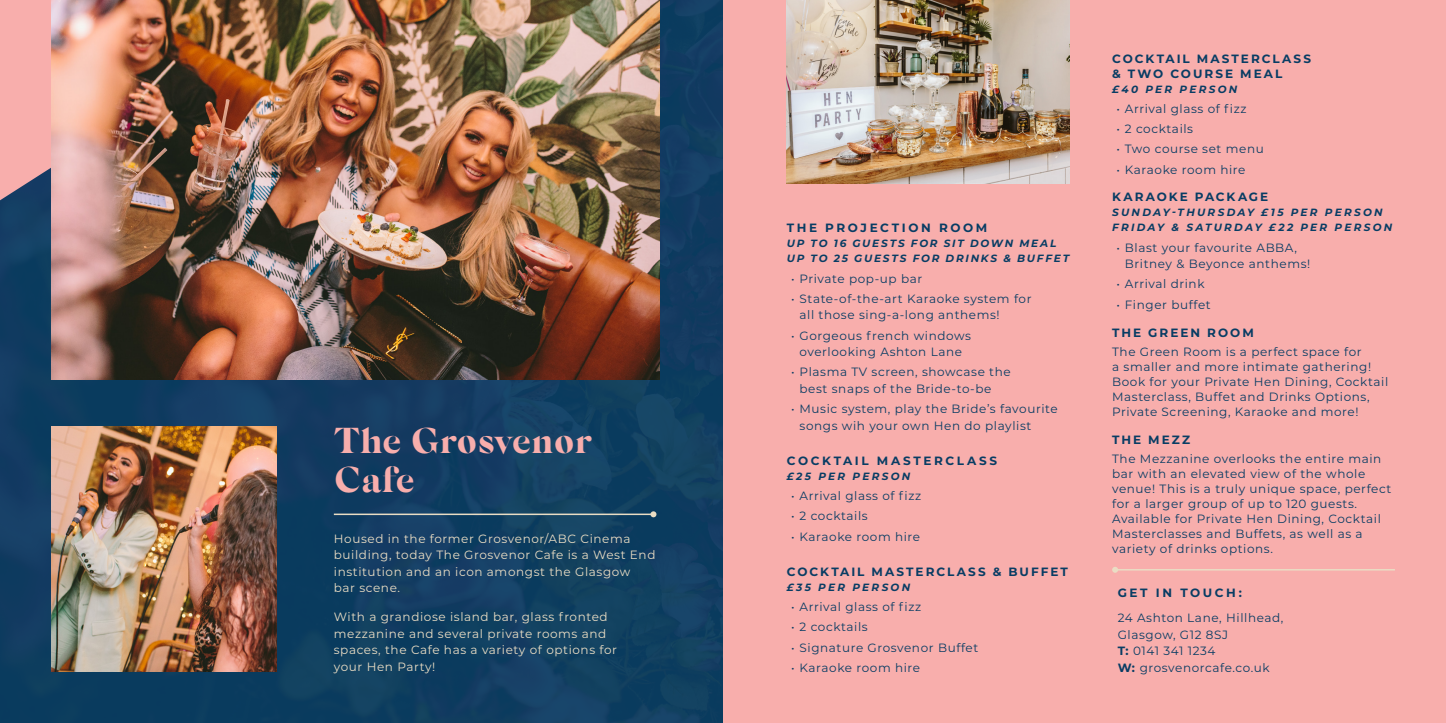
<style>
.page{position:relative;width:1446px;height:723px;background:#fff}
.page>*{position:absolute;margin:0;border:0;box-sizing:border-box;transform-origin:0 0}
.Heading{font:900 36px/39px "Silk Serif";letter-spacing:-.01em;color:#f8aeac}
.Body_Copy{font:12px/15px "Montserrat";letter-spacing:.05em;color:#083d64}
.Body_Copy-2{font:12px/16.5px "Montserrat";letter-spacing:.05em;color:#eaddc4}
.Body_Copy-3{font:700 12px/15px "Montserrat";letter-spacing:.17em;color:#083d64}
.Body_Copy-4{font:700 12px "Montserrat";letter-spacing:.22em;color:#083d64}
.Body_Copy-5{font:700 12px "Montserrat";letter-spacing:.215em;color:#083d64}
.Subheading{font:700 12px "Montserrat";letter-spacing:.215em;color:#083d64}
.Body_Copy-6{font:italic 700 10.5px/15px "Montserrat";letter-spacing:.21em;color:#083d64}
.Body_Copy-7{font:italic 700 10.5px/15px "Montserrat";letter-spacing:.165em;color:#083d64}
.s1{font-weight:700}
</style>
<div class="page">
<img style="left:0;top:0;width:723px;height:723px">
<div style="left:723px;top:0;width:723px;height:723px;background:#f8aeac"></div>
<hr style="left:1115px;top:569px;width:280px;height:1px;background:#eaddc4">
<svg style="left:1112px;top:567px;width:6px;height:6px"></svg>
<img style="left:787px;top:0;width:282px;height:183px">
<img style="left:51px;top:426px;width:225px;height:246px">
<hr style="left:334px;top:513px;width:319px;height:2px;background:#eaddc4">
<svg style="left:650px;top:511px;width:6px;height:6px"></svg>
<svg style="left:0;top:0;width:51px;height:200px;background:#e5a4a6"></svg>
<img style="left:51px;top:0;width:608px;height:379px">
<p class="Heading" style="left:334px;top:421px;width:259px">The Grosvenor<br>Cafe</p>
<p class="Body_Copy-2" style="left:334px;top:530px;width:323px">Housed in the former Grosvenor/ABC Cinema building, today The Grosvenor Cafe is a West End institution and an icon amongst the Glasgow<br>bar scene.</p>
<p class="Body_Copy-2" style="left:334px;top:608px;width:285px">With a grandiose island bar, glass fronted mezzanine and several private rooms and spaces, the Cafe has a variety of options for your Hen Party!</p>
<p class="Body_Copy-5" style="left:787px;top:219px;width:202px">THE PROJECTION ROOM</p>
<p class="Body_Copy-7" style="left:787px;top:235px;width:284px">UP TO 16 GUESTS FOR SIT DOWN MEAL<br>UP TO 25 GUESTS FOR DRINKS &amp; BUFFET</p>
<p class="Body_Copy" style="left:791px;top:270px;width:133px">• Private pop-up bar</p>
<p class="Body_Copy" style="left:799px;top:290px;width:233px;line-height:16.5px;text-indent:-8px">• State-of-the-art Karaoke system for all those sing-a-long anthems!</p>
<p class="Body_Copy" style="left:791px;top:327px;width:181px;line-height:16.5px;text-align:center">• Gorgeous french windows overlooking Ashton Lane</p>
<p class="Body_Copy" style="left:799px;top:363px;width:213px;line-height:16.5px;text-indent:-8px">• Plasma TV screen, showcase the best snaps of the Bride-to-be</p>
<p class="Body_Copy" style="left:799px;top:400px;width:260px;line-height:16.5px;text-indent:-8px">• Music system, play the Bride’s favourite songs wih your own Hen do playlist</p>
<p class="Body_Copy-4" style="left:787px;top:452px;width:212px">COCKTAIL MASTERCLASS</p>
<p class="Body_Copy-6" style="left:787px;top:468px;width:125px">£25 PER PERSON</p>
<p class="Body_Copy" style="left:791px;top:488px;width:132px">• Arrival glass of fizz</p>
<p class="Body_Copy" style="left:791px;top:508px;width:78px">• 2 cocktails</p>
<p class="Body_Copy" style="left:791px;top:528px;width:130px">• Karaoke room hire</p>
<p class="Body_Copy-3" style="left:787px;top:563px;width:283px">COCKTAIL MASTERCLASS &amp; BUFFET</p>
<p class="Body_Copy-6" style="left:787px;top:579px;width:125px">£35 PER PERSON</p>
<p class="Body_Copy" style="left:791px;top:599px;width:132px">• Arrival glass of fizz</p>
<p class="Body_Copy" style="left:791px;top:619px;width:78px">• 2 cocktails</p>
<p class="Body_Copy" style="left:791px;top:639px;width:189px">• Signature Grosvenor Buffet</p>
<p class="Body_Copy" style="left:791px;top:660px;width:130px">• Karaoke room hire</p>
<p class="Body_Copy-3" style="left:1112px;top:50px;width:200px">COCKTAIL MASTERCLASS &amp; TWO COURSE MEAL</p>
<p class="Body_Copy-6" style="left:1112px;top:81px;width:127px">£40 PER PERSON</p>
<p class="Body_Copy" style="left:1116px;top:101px;width:132px">• Arrival glass of fizz</p>
<p class="Body_Copy" style="left:1116px;top:121px;width:78px">• 2 cocktails</p>
<p class="Body_Copy" style="left:1116px;top:141px;width:149px">• Two course set menu</p>
<p class="Body_Copy" style="left:1116px;top:161px;width:130px">• Karaoke room hire</p>
<p class="Body_Copy-3" style="left:1112px;top:189px;width:158px">KARAOKE PACKAGE</p>
<p class="Body_Copy-6" style="left:1112px;top:205px;width:282px">SUNDAY-THURSDAY £15 PER PERSON<br>FRIDAY &amp; SATURDAY £22 PER PERSON</p>
<p class="Body_Copy" style="left:1125px;top:239px;width:187px;line-height:16.5px;text-indent:-8px">• Blast your favourite ABBA,<br>Britney &amp; Beyonce anthems!</p>
<p class="Body_Copy" style="left:1116px;top:276px;width:90px">• Arrival drink</p>
<p class="Body_Copy" style="left:1116px;top:297px;width:96px">• Finger buffet</p>
<p class="Body_Copy-3" style="left:1112px;top:324px;width:143px">THE GREEN ROOM</p>
<p class="Body_Copy" style="left:1112px;top:344px;width:278px">The Green Room is a perfect space for<br>a smaller and more intimate gathering!<br>Book for your Private Hen Dining, Cocktail Masterclass, Buffet and Drinks Options, Private Screening, Karaoke and more!</p>
<p class="Body_Copy-3" style="left:1112px;top:431px;width:79px">THE MEZZ</p>
<p class="Body_Copy" style="left:1112px;top:451px;width:281px">The Mezzanine overlooks the entire main bar with an elevated view of the whole venue! This is a truly unique space, perfect for a larger group of up to 120 guests.<br>Available for Private Hen Dining, Cocktail Masterclasses and Buffets, as well as a variety of drinks options.</p>
<p class="Subheading" style="left:1117px;top:584px;width:126px">GET IN TOUCH:</p>
<p class="Body_Copy" style="left:1117px;top:609px;width:167px;line-height:16.5px">24 Ashton Lane, Hillhead,<br>Glasgow, G12 8SJ<br><span class="s1">T:</span> 0141 341 1234<br><span class="s1">W:</span> grosvenorcafe.co.uk</p>
</div>
